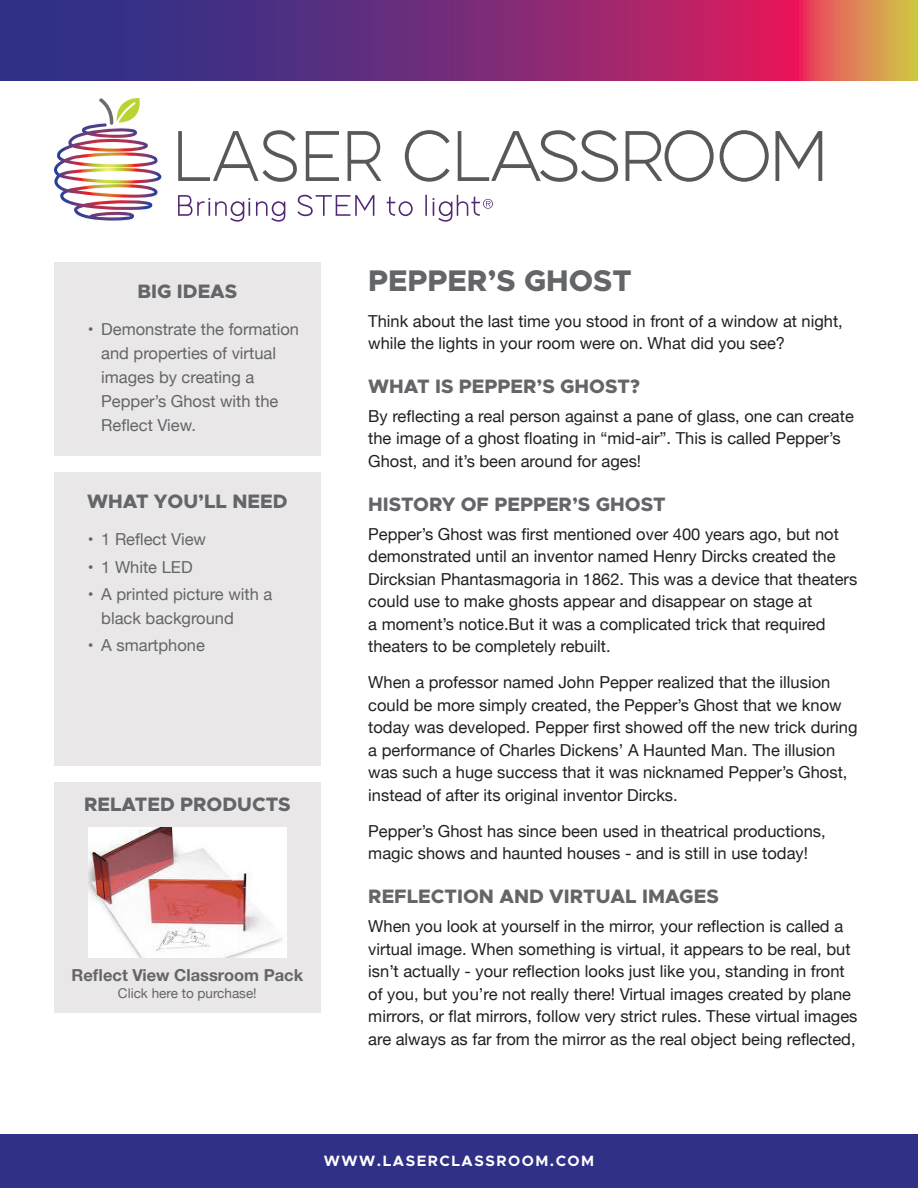
<style>
.page{position:relative;width:918px;height:1188px;background:#fff}
.page>*{position:absolute;margin:0;border:0;box-sizing:border-box;transform-origin:0 0}
.t1{font:800 30px "Metropolis";color:#646569}
.Secondary_Header{font:800 19.5px "Metropolis";color:#646569}
.Box_Header{font:800 19.5px "Metropolis";color:#646569}
.Paragraph{font:16.5px/22.5px "Helvetica Neue";color:#231f20}
.t2{font:16.5px/24px "Helvetica Neue";color:#646569}
.Paragraph-2{font:700 16.5px "Helvetica Neue";color:#646569}
.t3{font:700 15px "Metropolis";letter-spacing:.1em;color:#fff}
.Paragraph-3{font:13.5px "Helvetica Neue";color:#646569}
</style>
<div class="page">
<svg style="left:0;top:0;width:918px;height:81px;background:#7f3473"></svg>
<div style="left:0;top:1134px;width:918px;height:54px;background:#303087"></div>
<img style="left:54px;top:98px;width:108px;height:123px">
<svg style="left:178px;top:195px;width:315px;height:27px"></svg>
<svg style="left:178px;top:130px;width:644px;height:52px"></svg>
<div style="left:54px;top:262px;width:267px;height:194px;background:#e9e7e8"></div>
<div style="left:54px;top:472px;width:267px;height:294px;background:#e9e7e8"></div>
<div style="left:54px;top:782px;width:267px;height:231px;background:#e9e7e8"></div>
<img style="left:88px;top:828px;width:199px;height:130px">
<p class="Box_Header" style="left:137px;top:279px;width:101px">BIG IDEAS</p>
<p class="t2" style="left:101px;top:318px;width:199px;text-indent:-14px">• Demonstrate the formation and properties of virtual images by creating a<br>Pepper’s Ghost with the<br>Reflect View.</p>
<p class="Box_Header" style="left:87px;top:489px;width:202px">WHAT YOU’LL NEED</p>
<p class="t2" style="left:88px;top:529px;width:120px">• 1 Reflect View</p>
<p class="t2" style="left:88px;top:556px;width:106px">• 1 White LED</p>
<p class="t2" style="left:101px;top:583px;width:173px;text-indent:-14px">• A printed picture with a black background</p>
<p class="t2" style="left:88px;top:634px;width:119px">• A smartphone</p>
<p class="Box_Header" style="left:84px;top:792px;width:208px">RELATED PRODUCTS</p>
<p class="Paragraph-2" style="left:72px;top:962px;width:233px">Reflect View Classroom Pack</p>
<p class="Paragraph-3" style="left:118px;top:983px;width:140px">Click here to purchase!</p>
<p class="t1" style="left:368px;top:261px;width:265px">PEPPER’S GHOST</p>
<p class="Paragraph" style="left:368px;top:310px;width:476px">Think about the last time you stood in front of a window at night, while the lights in your room were on. What did you see?</p>
<p class="Secondary_Header" style="left:368px;top:374px;width:273px">WHAT IS PEPPER’S GHOST?</p>
<p class="Paragraph" style="left:368px;top:406px;width:487px">By reflecting a real person against a pane of glass, one can create the image of a ghost floating in “mid-air”. This is called Pepper’s<br>Ghost, and it’s been around for ages!</p>
<p class="Secondary_Header" style="left:368px;top:491px;width:299px">HISTORY OF PEPPER’S GHOST</p>
<p class="Paragraph" style="left:368px;top:524px;width:490px">Pepper’s Ghost was first mentioned over 400 years ago, but not demonstrated until an inventor named Henry Dircks created the Dircksian Phantasmagoria in 1862. This was a device that theaters could use to make ghosts appear and disappear on stage at<br>a moment’s notice.But it was a complicated trick that required theaters to be completely rebuilt.</p>
<p class="Paragraph" style="left:368px;top:672px;width:491px">When a professor named John Pepper realized that the illusion could be more simply created, the Pepper’s Ghost that we know today was developed. Pepper first showed off the new trick during a performance of Charles Dickens’ A Haunted Man. The illusion was such a huge success that it was nicknamed Pepper’s Ghost, instead of after its original inventor Dircks.</p>
<p class="Paragraph" style="left:368px;top:821px;width:459px">Pepper’s Ghost has since been used in theatrical productions, magic shows and haunted houses - and is still in use today!</p>
<p class="Secondary_Header" style="left:368px;top:884px;width:352px">REFLECTION AND VIRTUAL IMAGES</p>
<p class="Paragraph" style="left:368px;top:916px;width:491px">When you look at yourself in the mirror, your reflection is called a virtual image. When something is virtual, it appears to be real, but isn’t actually - your reflection looks just like you, standing in front of you, but you’re not really there! Virtual images created by plane mirrors, or flat mirrors, follow very strict rules. These virtual images are always as far from the mirror as the real object being reflected,</p>
<p class="t3" style="left:324px;top:1152px;width:272px">WWW.LASERCLASSROOM.COM</p>
</div>
